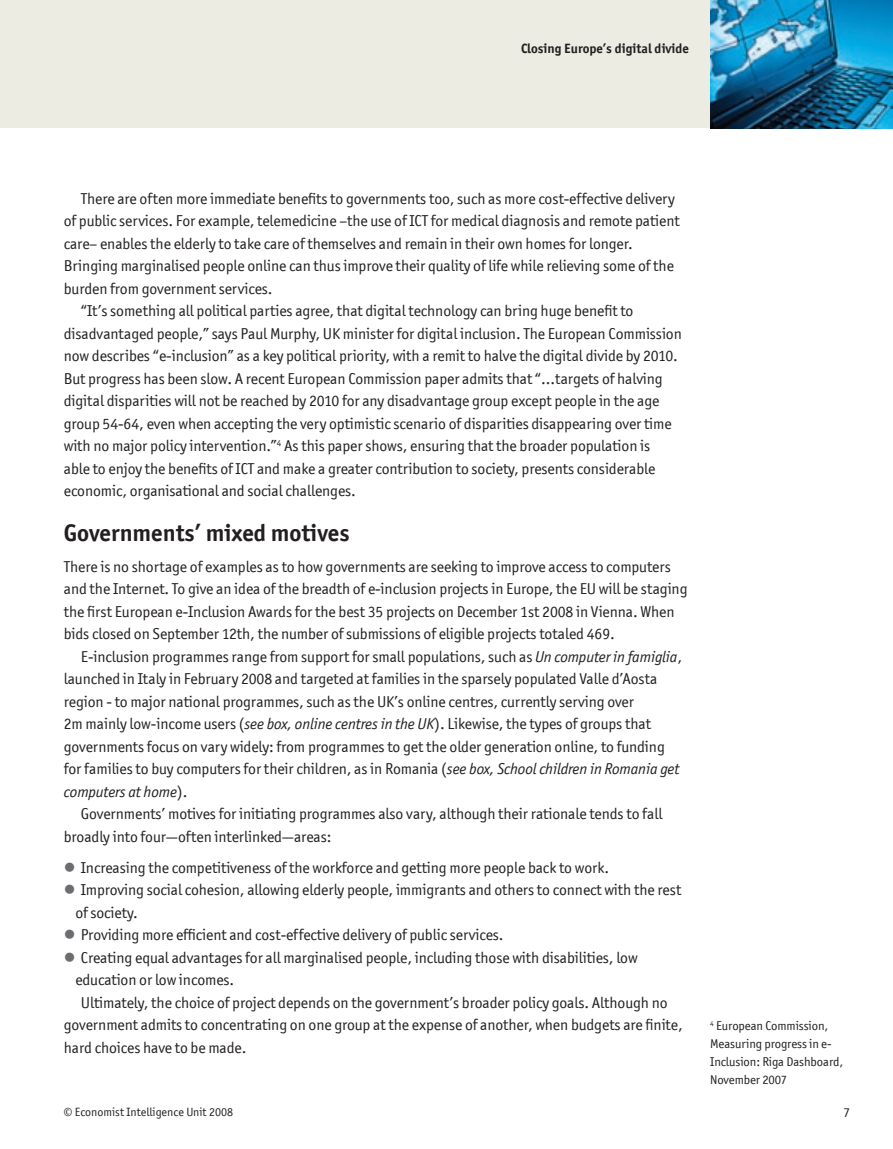
<style>
.page{position:relative;width:893px;height:1149px;background:#fff}
.page>*{position:absolute;margin:0;border:0;box-sizing:border-box;transform-origin:0 0}
.t1{font:700 24px "Officina San ITC";color:#231f20}
.t2{font:15.75px/22.5px "Officina San ITC";letter-spacing:-.005em;color:#231f20}
.t3{font:700 13.5px "Officina San ITC";color:#231f20}
.t4{font:12.75px/18px "Officina San ITC";letter-spacing:-.005em;color:#231f20}
.t5{font:12px "Officina San ITC";color:#231f20}
.s1{font-style:italic}
.s2{color:#6c6d70}
</style>
<div class="page">
<div style="left:0;top:0;width:893px;height:128px;background:#ecece3"></div>
<img style="left:710px;top:0;width:183px;height:128px">
<p class="t3" style="left:521px;top:40px;width:170px">Closing Europe’s digital divide</p>
<p class="t2" style="left:81px;top:187px;width:595px">There are often more immediate benefits to governments too, such as more cost-effective delivery</p>
<p class="t2" style="left:64px;top:209px;width:617px">of public services. For example, telemedicine –the use of ICT for medical diagnosis and remote patient</p>
<p class="t2" style="left:64px;top:232px;width:570px">care– enables the elderly to take care of themselves and remain in their own homes for longer.</p>
<p class="t2" style="left:64px;top:254px;width:612px">Bringing marginalised people online can thus improve their quality of life while relieving some of the</p>
<p class="t2" style="left:64px;top:277px;width:210px">burden from government services.</p>
<p class="t2" style="left:81px;top:299px;width:554px">“It’s something all political parties agree, that digital technology can bring huge benefit to</p>
<p class="t2" style="left:64px;top:322px;width:620px">disadvantaged people,” says Paul Murphy, UK minister for digital inclusion. The European Commission</p>
<p class="t2" style="left:64px;top:344px;width:615px">now describes “e-inclusion” as a key political priority, with a remit to halve the digital divide by 2010.</p>
<p class="t2" style="left:64px;top:367px;width:600px">But progress has been slow. A recent European Commission paper admits that “…targets of halving</p>
<p class="t2" style="left:64px;top:389px;width:597px">digital disparities will not be reached by 2010 for any disadvantage group except people in the age</p>
<p class="t2" style="left:64px;top:412px;width:609px">group 54-64, even when accepting the very optimistic scenario of disparities disappearing over time</p>
<p class="t2" style="left:64px;top:434px;width:588px">with no major policy intervention.”<sup>4</sup> As this paper shows, ensuring that the broader population is</p>
<p class="t2" style="left:64px;top:457px;width:593px">able to enjoy the benefits of ICT and make a greater contribution to society, presents considerable</p>
<p class="t2" style="left:64px;top:479px;width:294px">economic, organisational and social challenges.</p>
<h1 class="t1" style="left:64px;top:517px;width:287px">Governments’ mixed motives</h1>
<p class="t2" style="left:64px;top:554px;width:625px">There is no shortage of examples as to how governments are seeking to improve access to computers and the Internet. To give an idea of the breadth of e-inclusion projects in Europe, the EU will be staging the first European e-Inclusion Awards for the best 35 projects on December 1st 2008 in Vienna. When bids closed on September 12th, the number of submissions of eligible projects totaled 469.</p>
<p class="t2" style="left:64px;top:644px;width:620px;text-indent:17px">E-inclusion programmes range from support for small populations, such as <span class="s1">Un computer in famiglia</span>, launched in Italy in February 2008 and targeted at families in the sparsely populated Valle d’Aosta region - to major national programmes, such as the UK’s online centres, currently serving over<br>2m mainly low-income users (<span class="s1">see box, online centres in the UK</span>). Likewise, the types of groups that governments focus on vary widely: from programmes to get the older generation online, to funding for families to buy computers for their children, as in Romania (<span class="s1">see box, School children in Romania get computers at home</span>).</p>
<p class="t2" style="left:64px;top:802px;width:600px;text-indent:17px">Governments’ motives for initiating programmes also vary, although their rationale tends to fall broadly into four—often interlinked—areas:</p>
<p class="t2" style="left:64px;top:855px;width:547px"><span class="s2">●</span> Increasing the competitiveness of the workforce and getting more people back to work.</p>
<p class="t2" style="left:75px;top:878px;width:607px;text-indent:-12px"><span class="s2">●</span> Improving social cohesion, allowing elderly people, immigrants and others to connect with the rest of society.</p>
<p class="t2" style="left:64px;top:923px;width:441px"><span class="s2">●</span> Providing more efficient and cost-effective delivery of public services.</p>
<p class="t2" style="left:64px;top:945px;width:575px"><span class="s2">●</span> Creating equal advantages for all marginalised people, including those with disabilities, low</p>
<p class="t2" style="left:75px;top:968px;width:160px">education or low incomes.</p>
<p class="t2" style="left:81px;top:990px;width:588px">Ultimately, the choice of project depends on the government’s broader policy goals. Although no</p>
<p class="t2" style="left:64px;top:1013px;width:620px">government admits to concentrating on one group at the expense of another, when budgets are finite,</p>
<p class="t2" style="left:64px;top:1035px;width:184px">hard choices have to be made.</p>
<p class="t5" style="left:64px;top:1104px;width:171px">© Economist Intelligence Unit 2008</p>
<p class="t4" style="left:710px;top:1016px;width:135px"><sup>4</sup> European Commission,<br>Measuring progress in e-<br>Inclusion: Riga Dashboard,<br>November 2007</p>
</div>
